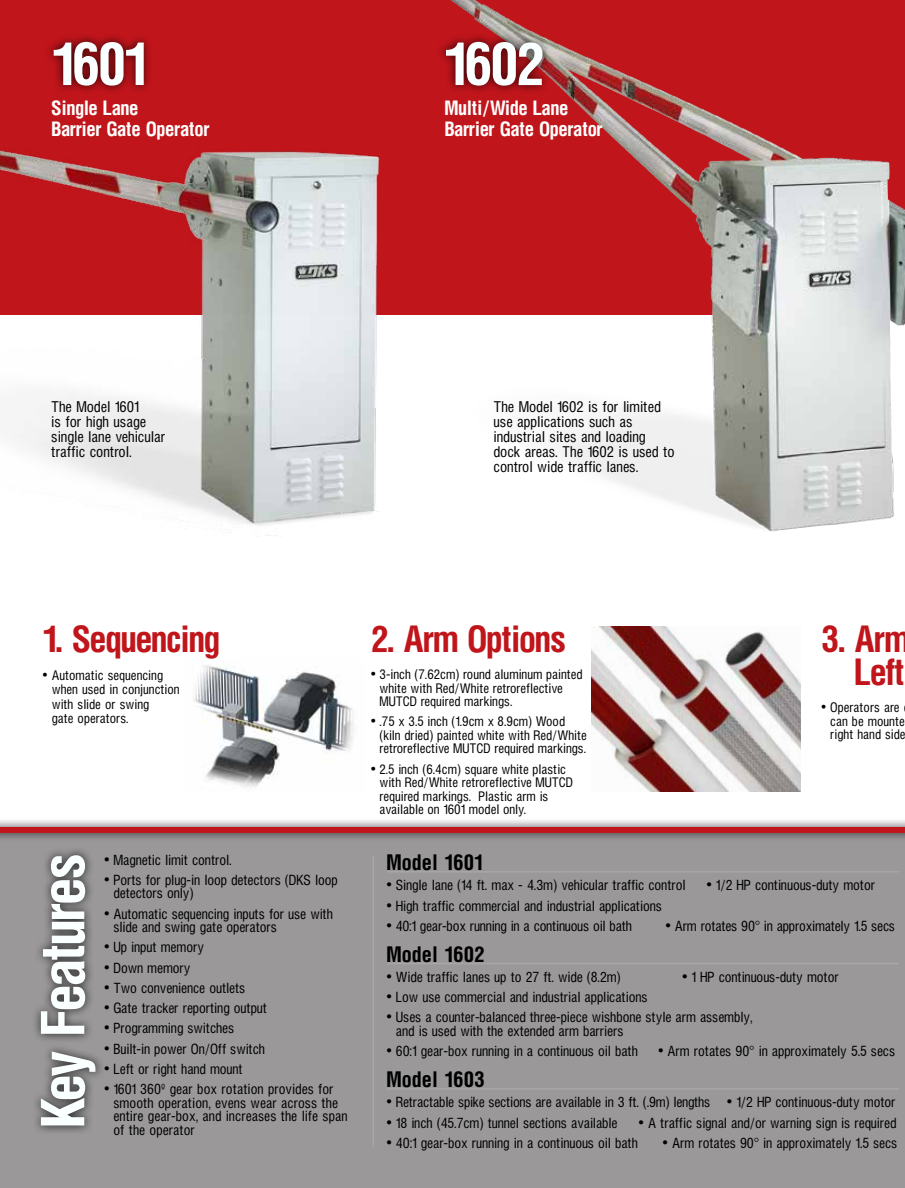
<style>
.page{position:relative;width:905px;height:1188px;background:#fff}
.page>*{position:absolute;margin:0;border:0;box-sizing:border-box;transform-origin:0 0}
.t1{font:700 54px "Hallmarke Cond";letter-spacing:-.05em;color:#faffff}
.t2{font:700 53.25px "Hallmarke Cond";letter-spacing:-.05em;color:#faffff}
.t3{font:700 33px/33px "Hallmarke Cond";letter-spacing:-.05em;color:#c0151b;text-align:right}
.t4{font:700 19.5px "Hallmarke Cond";color:#000}
.t5{font:700 18px/20.7px "Hallmarke Cond";letter-spacing:-.025em;color:#fff}
.t6{font:13.5px/15px "Hallmarke Cond";letter-spacing:-.005em;color:#000}
.t7{font:12.75px/13.5px "Hallmarke Cond";letter-spacing:-.01em;color:#000}
.t8{font:12px/13.5px "Hallmarke Cond";color:#000}
</style>
<div class="page">
<div style="left:0;top:831px;width:904px;height:357px;background:#9a9898"></div>
<div style="left:0;top:0;width:904px;height:314px;background:#c0151b"></div>
<div style="left:0;top:817px;width:904px;height:25px;background:#000;opacity:.75"></div>
<div style="left:0;top:827px;width:904px;height:6px;background:#c0151b"></div>
<img style="left:193px;top:665px;width:161px;height:123px">
<img style="left:591px;top:627px;width:209px;height:165px">
<img style="left:0;top:150px;width:402px;height:386px">
<img style="left:402px;top:0;width:502px;height:531px">
<div style="left:31px;top:846px;width:74px;height:289px;background:#000;opacity:.75"></div>
<div style="left:44px;top:32px;width:109px;height:62px;background:#000;opacity:.75"></div>
<div style="left:436px;top:32px;width:115px;height:62px;background:#000;opacity:.75"></div>
<hr style="left:387px;top:1088px;width:511px;height:2px;background:#a9a6a7">
<hr style="left:387px;top:963px;width:511px;height:1px;background:#a9a6a7">
<hr style="left:372px;top:855px;width:2px;height:293px;background:#a9a6a7">
<hr style="left:387px;top:871px;width:511px;height:2px;background:#a9a6a7">
<p class="t2" style="left:51px;top:27px;width:97px">1601</p>
<p class="t2" style="left:443px;top:27px;width:102px">1602</p>
<p class="t5" style="left:51px;top:97px;width:160px">Single Lane<br>Barrier Gate Operator</p>
<p class="t5" style="left:444px;top:97px;width:160px">Multi/Wide Lane<br>Barrier Gate Operator</p>
<p class="t6" style="left:51px;top:399px;width:116px">The Model 1601<br>is for high usage single lane vehicular traffic control.</p>
<p class="t6" style="left:493px;top:399px;width:183px">The Model 1602 is for limited use applications such as industrial sites and loading dock areas. The 1602 is used to control wide traffic lanes.</p>
<p class="t3" style="left:43px;top:622px;width:179px">1. Sequencing</p>
<p class="t8" style="left:52px;top:668px;width:129px;line-height:14.4px;text-indent:-9px">• Automatic sequencing when used in conjunction with slide or swing<br>gate operators.</p>
<p class="t3" style="left:371px;top:622px;width:197px">2. Arm Options</p>
<p class="t8" style="left:379px;top:667px;width:205px;text-indent:-9px">• 3-inch (7.62cm) round aluminum painted white with Red/White retroreflective<br>MUTCD required markings.</p>
<p class="t8" style="left:379px;top:714px;width:209px;text-indent:-9px">• .75 x 3.5 inch (1.9cm x 8.9cm) Wood (kiln dried) painted white with Red/White retroreflective MUTCD required markings.</p>
<p class="t8" style="left:379px;top:762px;width:195px;text-indent:-9px">• 2.5 inch (6.4cm) square white plastic with Red/White retroreflective MUTCD required markings. Plastic arm is available on 1601 model only.</p>
<p class="t3" style="left:821px;top:622px;width:91px">3. Arm<br>Left</p>
<p class="t8" style="left:830px;top:700px;width:77px;text-indent:-9px">• Operators are can be mounte right hand side</p>
<p class="t1" style="left:25px;top:1128px;width:277px;rotate:-90deg">Key Features</p>
<p class="t7" style="left:104px;top:853px;width:129px">• Magnetic limit control.</p>
<p class="t7" style="left:113px;top:873px;width:226px;text-indent:-9px">• Ports for plug-in loop detectors (DKS loop detectors only)</p>
<p class="t7" style="left:113px;top:907px;width:221px;text-indent:-9px">• Automatic sequencing inputs for use with slide and swing gate operators</p>
<p class="t7" style="left:104px;top:940px;width:102px">• Up input memory</p>
<p class="t7" style="left:104px;top:961px;width:88px">• Down memory</p>
<p class="t7" style="left:104px;top:981px;width:143px">• Two convenience outlets</p>
<p class="t7" style="left:104px;top:1001px;width:164px">• Gate tracker reporting output</p>
<p class="t7" style="left:104px;top:1021px;width:132px">• Programming switches</p>
<p class="t7" style="left:104px;top:1042px;width:162px">• Built-in power On/Off switch</p>
<p class="t7" style="left:104px;top:1062px;width:140px">• Left or right hand mount</p>
<p class="t7" style="left:113px;top:1082px;width:235px;text-indent:-9px">• 1601 360º gear box rotation provides for smooth operation, evens wear across the entire gear-box, and increases the life span of the operator</p>
<p class="t4" style="left:386px;top:849px;width:97px">Model 1601</p>
<p class="t7" style="left:386px;top:878px;width:301px">• Single lane (14 ft. max - 4.3m) vehicular traffic control</p>
<p class="t7" style="left:706px;top:878px;width:170px">• 1/2 HP continuous-duty motor</p>
<p class="t7" style="left:386px;top:898px;width:277px">• High traffic commercial and industrial applications</p>
<p class="t7" style="left:386px;top:919px;width:247px">• 40:1 gear-box running in a continuous oil bath</p>
<p class="t7" style="left:665px;top:919px;width:231px">• Arm rotates 90° in approximately 1.5 secs</p>
<p class="t4" style="left:386px;top:940px;width:100px">Model 1602</p>
<p class="t7" style="left:386px;top:970px;width:236px">• Wide traffic lanes up to 27 ft. wide (8.2m)</p>
<p class="t7" style="left:682px;top:970px;width:158px">• 1 HP continuous-duty motor</p>
<p class="t7" style="left:386px;top:990px;width:262px">• Low use commercial and industrial applications</p>
<p class="t7" style="left:396px;top:1010px;width:358px;text-indent:-9px">• Uses a counter-balanced three-piece wishbone style arm assembly, and is used with the extended arm barriers</p>
<p class="t7" style="left:386px;top:1044px;width:253px">• 60:1 gear-box running in a continuous oil bath</p>
<p class="t7" style="left:658px;top:1044px;width:238px">• Arm rotates 90° in approximately 5.5 secs</p>
<p class="t4" style="left:386px;top:1066px;width:100px">Model 1603</p>
<p class="t7" style="left:386px;top:1095px;width:325px">• Retractable spike sections are available in 3 ft. (.9m) lengths</p>
<p class="t7" style="left:727px;top:1095px;width:170px">• 1/2 HP continuous-duty motor</p>
<p class="t7" style="left:386px;top:1115px;width:233px">• 18 inch (45.7cm) tunnel sections available</p>
<p class="t7" style="left:638px;top:1115px;width:259px">• A traffic signal and/or warning sign is required</p>
<p class="t7" style="left:386px;top:1136px;width:253px">• 40:1 gear-box running in a continuous oil bath</p>
<p class="t7" style="left:662px;top:1136px;width:236px">• Arm rotates 90° in approximately 1.5 secs</p>
</div>
